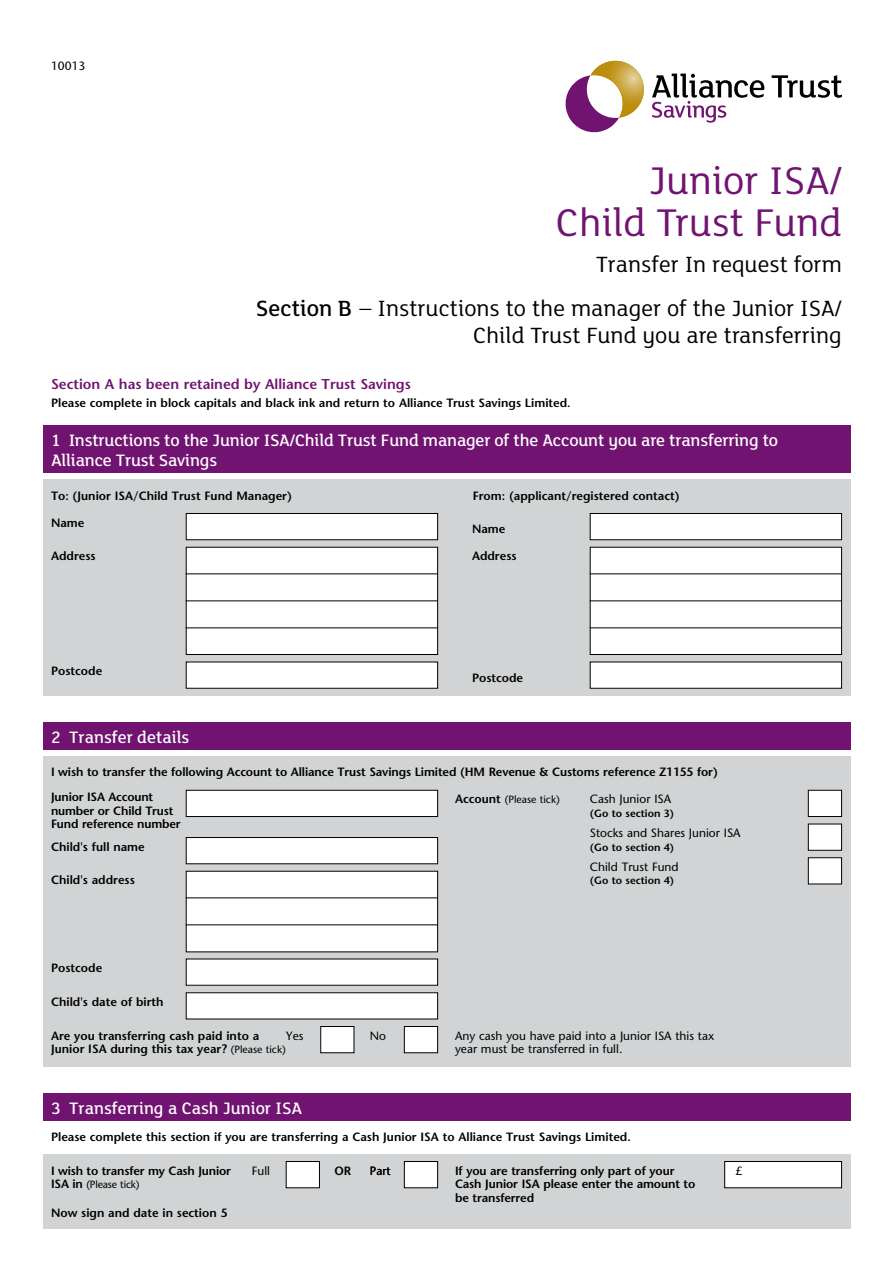
<style>
.page{position:relative;width:893px;height:1263px;background:#fff}
.page>*{position:absolute;margin:0;border:0;box-sizing:border-box;transform-origin:0 0}
.t1{font:42px/42px "FS Lola";color:#711471;text-align:right}
.t2{font:24px/44px "FS Lola";color:#000;text-align:right}
.t3{font:500 18px/20.2px "FS Lola";letter-spacing:-.01em;color:#fff}
.t4{font:600 14.25px "Stone Sans Std";color:#711471}
.t5{font:600 12px/13.5px "Stone Sans Std";color:#000}
.t6{font:500 12px/13.5px "Stone Sans Std";color:#000}
.t7{font:600 10.5px "Stone Sans Std";color:#000}
.t8{font:500 10.5px "Stone Sans Std";letter-spacing:-.01em;color:#000}
.s1{font-weight:500}
.s2{font-weight:600;font-size:12px}
.s3{font-weight:500;font-size:10.5px}
</style>
<div class="page">
<div style="left:43px;top:756px;width:807px;height:311px;background:#d1d3d4"></div>
<div style="left:43px;top:722px;width:807px;height:27px;background:#711471"></div>
<div style="left:43px;top:479px;width:807px;height:216px;background:#d1d3d4"></div>
<div style="left:43px;top:425px;width:807px;height:48px;background:#711471"></div>
<div style="left:808px;top:824px;width:34px;height:26px;background:#fff"></div>
<div style="left:808px;top:824px;width:34px;height:27px;border:1px solid #000"></div>
<div style="left:808px;top:858px;width:34px;height:26px;background:#fff"></div>
<div style="left:808px;top:857px;width:34px;height:27px;border:1px solid #000"></div>
<div style="left:808px;top:790px;width:34px;height:26px;background:#fff"></div>
<div style="left:808px;top:790px;width:34px;height:27px;border:1px solid #000"></div>
<div style="left:186px;top:513px;width:252px;height:27px;background:#fff"></div>
<div style="left:186px;top:513px;width:252px;height:27px;border:1px solid #000"></div>
<div style="left:186px;top:837px;width:252px;height:27px;background:#fff"></div>
<div style="left:186px;top:837px;width:252px;height:27px;border:1px solid #000"></div>
<div style="left:186px;top:547px;width:252px;height:107px;background:#fff"></div>
<div style="left:186px;top:547px;width:252px;height:108px;border:1px solid #000"></div>
<div style="left:186px;top:871px;width:252px;height:81px;background:#fff"></div>
<hr style="left:186px;top:573px;width:252px;height:1px;background:#000">
<hr style="left:186px;top:897px;width:252px;height:1px;background:#000">
<hr style="left:186px;top:600px;width:252px;height:1px;background:#000">
<hr style="left:186px;top:924px;width:252px;height:1px;background:#000">
<hr style="left:186px;top:627px;width:252px;height:1px;background:#000">
<div style="left:186px;top:662px;width:252px;height:26px;background:#fff"></div>
<div style="left:186px;top:662px;width:252px;height:27px;border:1px solid #000"></div>
<div style="left:186px;top:959px;width:252px;height:26px;background:#fff"></div>
<div style="left:186px;top:993px;width:252px;height:26px;background:#fff"></div>
<div style="left:590px;top:513px;width:252px;height:27px;background:#fff"></div>
<div style="left:590px;top:513px;width:252px;height:27px;border:1px solid #000"></div>
<div style="left:590px;top:547px;width:252px;height:107px;background:#fff"></div>
<div style="left:590px;top:547px;width:252px;height:108px;border:1px solid #000"></div>
<hr style="left:590px;top:573px;width:252px;height:1px;background:#000">
<hr style="left:590px;top:600px;width:252px;height:1px;background:#000">
<hr style="left:590px;top:627px;width:252px;height:1px;background:#000">
<div style="left:590px;top:662px;width:252px;height:26px;background:#fff"></div>
<div style="left:590px;top:662px;width:252px;height:27px;border:1px solid #000"></div>
<div style="left:186px;top:790px;width:252px;height:26px;background:#fff"></div>
<div style="left:186px;top:790px;width:252px;height:27px;border:1px solid #000"></div>
<div style="left:43px;top:1154px;width:807px;height:75px;background:#d1d3d4"></div>
<div style="left:43px;top:1094px;width:807px;height:27px;background:#711471"></div>
<div style="left:286px;top:1161px;width:33px;height:27px;background:#fff"></div>
<div style="left:286px;top:1161px;width:34px;height:27px;border:1px solid #000"></div>
<div style="left:404px;top:1161px;width:34px;height:27px;background:#fff"></div>
<div style="left:404px;top:1161px;width:34px;height:27px;border:1px solid #000"></div>
<div style="left:725px;top:1161px;width:117px;height:27px;background:#fff"></div>
<div style="left:724px;top:1161px;width:118px;height:27px;border:1px solid #000"></div>
<div style="left:321px;top:1026px;width:33px;height:27px;background:#fff"></div>
<div style="left:320px;top:1026px;width:34px;height:27px;border:1px solid #000"></div>
<div style="left:404px;top:1026px;width:34px;height:27px;background:#fff"></div>
<div style="left:404px;top:1026px;width:34px;height:27px;border:1px solid #000"></div>
<svg style="left:772px;top:75px;width:70px;height:23px"></svg>
<svg style="left:566px;top:61px;width:198px;height:71px"></svg>
<p class="t6" style="left:51px;top:59px;width:36px">10013</p>
<h1 class="t1" style="left:556px;top:157px;width:287px">Junior ISA/<br>Child Trust Fund</h1>
<h2 class="t2" style="left:256px;top:241px;width:587px">Transfer In request form<br><span class="s1">Section B</span> – Instructions to the manager of the Junior ISA/</h2>
<h2 class="t2" style="left:473px;top:312px;width:370px">Child Trust Fund you are transferring</h2>
<p class="t4" style="left:51px;top:375px;width:361px">Section A has been retained by Alliance Trust Savings</p>
<p class="t5" style="left:51px;top:396px;width:521px">Please complete in block capitals and black ink and return to Alliance Trust Savings Limited.</p>
<h3 class="t3" style="left:51px;top:429px;width:729px">1 Instructions to the Junior ISA/Child Trust Fund manager of the Account you are transferring to<br>Alliance Trust Savings</h3>
<p class="t5" style="left:51px;top:489px;width:242px">To: (Junior ISA/Child Trust Fund Manager)</p>
<p class="t5" style="left:51px;top:516px;width:35px">Name</p>
<p class="t5" style="left:51px;top:549px;width:46px">Address</p>
<p class="t5" style="left:51px;top:664px;width:53px">Postcode</p>
<h3 class="t3" style="left:51px;top:726px;width:140px">2 Transfer details</h3>
<p class="t5" style="left:473px;top:489px;width:208px">From: (applicant/registered contact)</p>
<p class="t5" style="left:472px;top:522px;width:35px">Name</p>
<p class="t5" style="left:472px;top:549px;width:46px">Address</p>
<p class="t5" style="left:472px;top:671px;width:53px">Postcode</p>
<p class="t5" style="left:51px;top:760px;width:668px;line-height:24.8px">I wish to transfer the following Account to Alliance Trust Savings Limited (HM Revenue &amp; Customs reference Z1155 for)<br>Junior ISA Account</p>
<p class="t5" style="left:51px;top:803px;width:131px">number or Child Trust<br>Fund reference number</p>
<p class="t6" style="left:590px;top:826px;width:152px">Stocks and Shares Junior ISA</p>
<p class="t7" style="left:590px;top:841px;width:86px">(Go to section 4)</p>
<p class="t8" style="left:455px;top:793px;width:106px"><span class="s2">Account</span> (Please tick)</p>
<p class="t6" style="left:590px;top:792px;width:83px">Cash Junior ISA</p>
<p class="t7" style="left:590px;top:807px;width:86px">(Go to section 3)</p>
<p class="t5" style="left:51px;top:840px;width:95px">Child's full name</p>
<p class="t5" style="left:51px;top:873px;width:85px">Child's address</p>
<p class="t5" style="left:51px;top:961px;width:53px">Postcode</p>
<p class="t5" style="left:51px;top:995px;width:114px">Child's date of birth</p>
<p class="t6" style="left:590px;top:860px;width:90px">Child Trust Fund</p>
<p class="t7" style="left:590px;top:874px;width:86px">(Go to section 4)</p>
<p class="t5" style="left:51px;top:1029px;width:236px">Are you transferring cash paid into a<br>Junior ISA during this tax year? <span class="s3">(Please tick)</span></p>
<p class="t6" style="left:286px;top:1029px;width:19px">Yes</p>
<p class="t6" style="left:370px;top:1029px;width:18px">No</p>
<p class="t6" style="left:455px;top:1029px;width:261px">Any cash you have paid into a Junior ISA this tax year must be transferred in full.</p>
<h3 class="t3" style="left:51px;top:1097px;width:253px">3 Transferring a Cash Junior ISA</h3>
<p class="t5" style="left:51px;top:1130px;width:581px">Please complete this section if you are transferring a Cash Junior ISA to Alliance Trust Savings Limited.</p>
<p class="t5" style="left:51px;top:1164px;width:181px">I wish to transfer my Cash Junior</p>
<p class="t8" style="left:51px;top:1178px;width:90px"><span class="s2">ISA in</span> (Please tick)</p>
<p class="t6" style="left:252px;top:1164px;width:20px">Full</p>
<p class="t6" style="left:370px;top:1164px;width:22px">Part</p>
<p class="t5" style="left:455px;top:1164px;width:221px">If you are transferring only part of your</p>
<p class="t6" style="left:736px;top:1164px;width:8px">£</p>
<p class="t5" style="left:455px;top:1177px;width:242px">Cash Junior ISA please enter the amount to be transferred</p>
<p class="t5" style="left:334px;top:1164px;width:18px">OR</p>
<p class="t5" style="left:51px;top:1206px;width:178px">Now sign and date in section 5</p>
</div>
